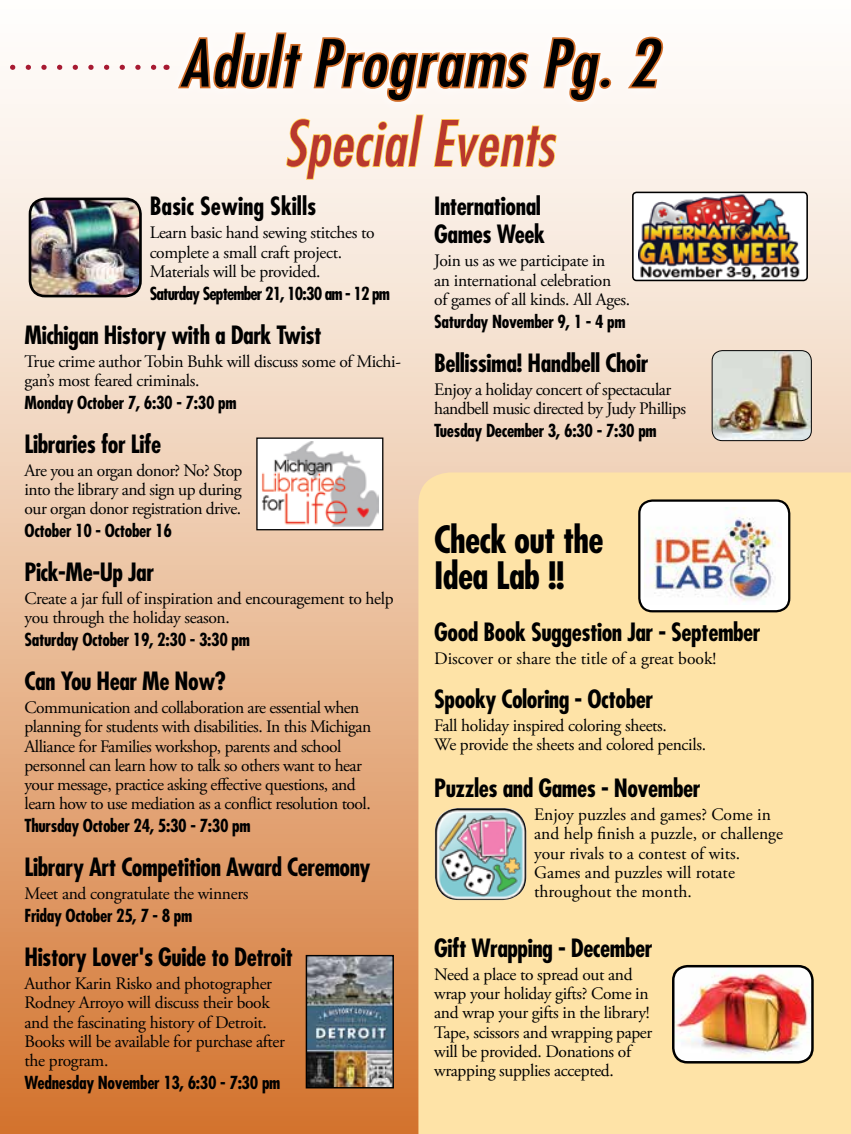
<style>
.page{position:relative;width:851px;height:1134px;background:#fff}
.page>*{position:absolute;margin:0;border:0;box-sizing:border-box;transform-origin:0 0}
.t1{font:italic condensed 63px "Futura LT";letter-spacing:.02em;color:#000;scale:1.1 1}
.t2{font:italic condensed 61.25px "Futura LT";letter-spacing:.01em;color:#b9382e}
.t3{font:700 condensed 36.75px/36.8px "Futura LT";letter-spacing:-.02em;color:#000}
.t4{font:700 condensed 24.5px/28px "Futura LT";letter-spacing:-.02em;color:#000}
.t5{font:700 condensed 24.5px "Futura LT";color:#000}
.t6{font:17.5px/19.2px "Adobe Garamond Pro";letter-spacing:-.02em;color:#000}
.t7{font:700 condensed 17.5px "Futura LT";letter-spacing:-.02em;color:#000}
.t8{font:17.5px/19.2px "Adobe Garamond Pro";color:#000}
.t9{font:700 condensed 17.5px "Futura LT";letter-spacing:-.05em;color:#000}
</style>
<div class="page">
<div style="left:0;top:0;width:850px;height:1134px;background:linear-gradient(to bottom,#fff,#d57936)"></div>
<svg style="left:285px;top:113px;width:139px;height:68px"></svg>
<svg style="left:432px;top:118px;width:126px;height:50px"></svg>
<div style="left:632px;top:192px;width:175px;height:88px;background:#fff;border-radius:4px"></div>
<img style="left:638px;top:195px;width:162px;height:83px">
<div style="left:632px;top:192px;width:175px;height:89px;border:2px solid #000;border-radius:4px"></div>
<svg style="left:255px;top:437px;width:129px;height:94px"></svg>
<img style="left:305px;top:954px;width:89px;height:135px">
<img style="left:30px;top:199px;width:110px;height:97px">
<div style="left:29px;top:198px;width:113px;height:99px;border:3px solid #000;border-radius:15px"></div>
<div style="left:418px;top:472px;width:432px;height:662px;background:#fee3a7"></div>
<div style="left:639px;top:501px;width:150px;height:110px;background:#fff;border-radius:13px"></div>
<img style="left:644px;top:508px;width:132px;height:93px">
<div style="left:638px;top:499px;width:152px;height:113px;border:2px solid #000;border-radius:13px"></div>
<img style="left:435px;top:808px;width:91px;height:92px">
<img style="left:673px;top:966px;width:139px;height:96px">
<div style="left:672px;top:965px;width:141px;height:99px;border:2px solid #000;border-radius:14px"></div>
<img style="left:712px;top:351px;width:99px;height:90px">
<div style="left:711px;top:350px;width:100px;height:91px;border:1px solid #000;border-radius:10px"></div>
<div style="left:168px;top:22px;width:506px;height:91px;background:#fdf9f6"></div>
<svg style="left:178px;top:32px;width:125px;height:57px"></svg>
<svg style="left:313px;top:37px;width:216px;height:65px"></svg>
<svg style="left:543px;top:37px;width:58px;height:65px"></svg>
<div style="left:599px;top:78px;width:12px;height:11px;border:4px solid #d16d28;border-radius:50%"></div>
<svg style="left:628px;top:36px;width:36px;height:53px"></svg>
<svg style="left:0;top:65px;width:158px;height:5px"></svg>
<h1 class="t1" style="left:180px;top:26px;width:435px">Adult Programs Pg. 2</h1>
<h2 class="t2" style="left:284px;top:107px;width:271px">Special Events</h2>
<h3 class="t5" style="left:150px;top:191px;width:168px">Basic Sewing Skills</h3>
<p class="t6" style="left:150px;top:224px;width:226px">Learn basic hand sewing stitches to complete a small craft project.<br>Materials will be provided.</p>
<p class="t9" style="left:150px;top:283px;width:242px">Saturday September 21, 10:30 am - 12 pm</p>
<h3 class="t4" style="left:25px;top:321px;width:298px">Michigan History with a Dark Twist</h3>
<p class="t6" style="left:25px;top:352px;width:378px">True crime author Tobin Buhk will discuss some of Michi&shy;gan’s most feared criminals.</p>
<p class="t7" style="left:25px;top:392px;width:213px">Monday October 7, 6:30 - 7:30 pm</p>
<h3 class="t4" style="left:25px;top:430px;width:138px">Libraries for Life</h3>
<p class="t6" style="left:25px;top:461px;width:219px;text-align:justify">Are you an organ donor? No? Stop into the library and sign up during our organ donor registration drive.</p>
<p class="t7" style="left:25px;top:520px;width:149px">October 10 - October 16</p>
<h3 class="t4" style="left:25px;top:558px;width:131px">Pick-Me-Up Jar</h3>
<p class="t6" style="left:25px;top:590px;width:370px">Create a jar full of inspiration and encouragement to help you through the holiday season.</p>
<p class="t7" style="left:25px;top:629px;width:227px">Saturday October 19, 2:30 - 3:30 pm</p>
<h3 class="t4" style="left:25px;top:667px;width:203px">Can You Hear Me Now?</h3>
<p class="t6" style="left:25px;top:699px;width:348px">Communication and collaboration are essential when planning for students with disabilities. In this Michigan Alliance for Families workshop, parents and school personnel can learn how to talk so others want to hear your message, practice asking effective questions, and learn how to use mediation as a conflict resolution tool.</p>
<p class="t7" style="left:25px;top:815px;width:227px">Thursday October 24, 5:30 - 7:30 pm</p>
<h3 class="t4" style="left:25px;top:853px;width:347px">Library Art Competition Award Ceremony</h3>
<p class="t6" style="left:25px;top:885px;width:225px">Meet and congratulate the winners</p>
<p class="t7" style="left:25px;top:905px;width:169px">Friday October 25, 7 - 8 pm</p>
<h3 class="t4" style="left:25px;top:943px;width:270px">History Lover's Guide to Detroit</h3>
<p class="t6" style="left:25px;top:974px;width:262px">Author Karin Risko and photographer Rodney Arroyo will discuss their book and the fascinating history of Detroit.<br>Books will be available for purchase after the program.</p>
<p class="t7" style="left:25px;top:1072px;width:257px">Wednesday November 13, 6:30 - 7:30 pm</p>
<h3 class="t4" style="left:434px;top:192px;width:112px">International<br>Games Week</h3>
<p class="t6" style="left:434px;top:252px;width:197px">Join us as we participate in<br>an international celebration<br>of games of all kinds. All Ages.</p>
<p class="t7" style="left:434px;top:311px;width:193px">Saturday November 9, 1 - 4 pm</p>
<h3 class="t4" style="left:434px;top:349px;width:216px">Bellissima! Handbell Choir</h3>
<p class="t6" style="left:434px;top:380px;width:253px">Enjoy a holiday concert of spectacular handbell music directed by Judy Phillips</p>
<p class="t7" style="left:434px;top:420px;width:224px">Tuesday December 3, 6:30 - 7:30 pm</p>
<h3 class="t3" style="left:434px;top:521px;width:171px">Check out the<br>Idea Lab !!</h3>
<h3 class="t4" style="left:434px;top:618px;width:328px">Good Book Suggestion Jar - September</h3>
<p class="t8" style="left:434px;top:649px;width:283px">Discover or share the title of a great book!</p>
<h3 class="t4" style="left:434px;top:685px;width:220px">Spooky Coloring - October</h3>
<p class="t6" style="left:434px;top:716px;width:273px">Fall holiday inspired coloring sheets.<br>We provide the sheets and colored pencils.</p>
<h3 class="t4" style="left:434px;top:774px;width:268px">Puzzles and Games - November</h3>
<p class="t8" style="left:534px;top:806px;width:250px">Enjoy puzzles and games? Come in and help finish a puzzle, or challenge your rivals to a contest of wits.<br>Games and puzzles will rotate throughout the month.</p>
<h3 class="t4" style="left:434px;top:934px;width:220px">Gift Wrapping - December</h3>
<p class="t6" style="left:434px;top:965px;width:219px">Need a place to spread out and wrap your holiday gifts? Come in and wrap your gifts in the library!<br>Tape, scissors and wrapping paper will be provided. Donations of wrapping supplies accepted.</p>
</div>
